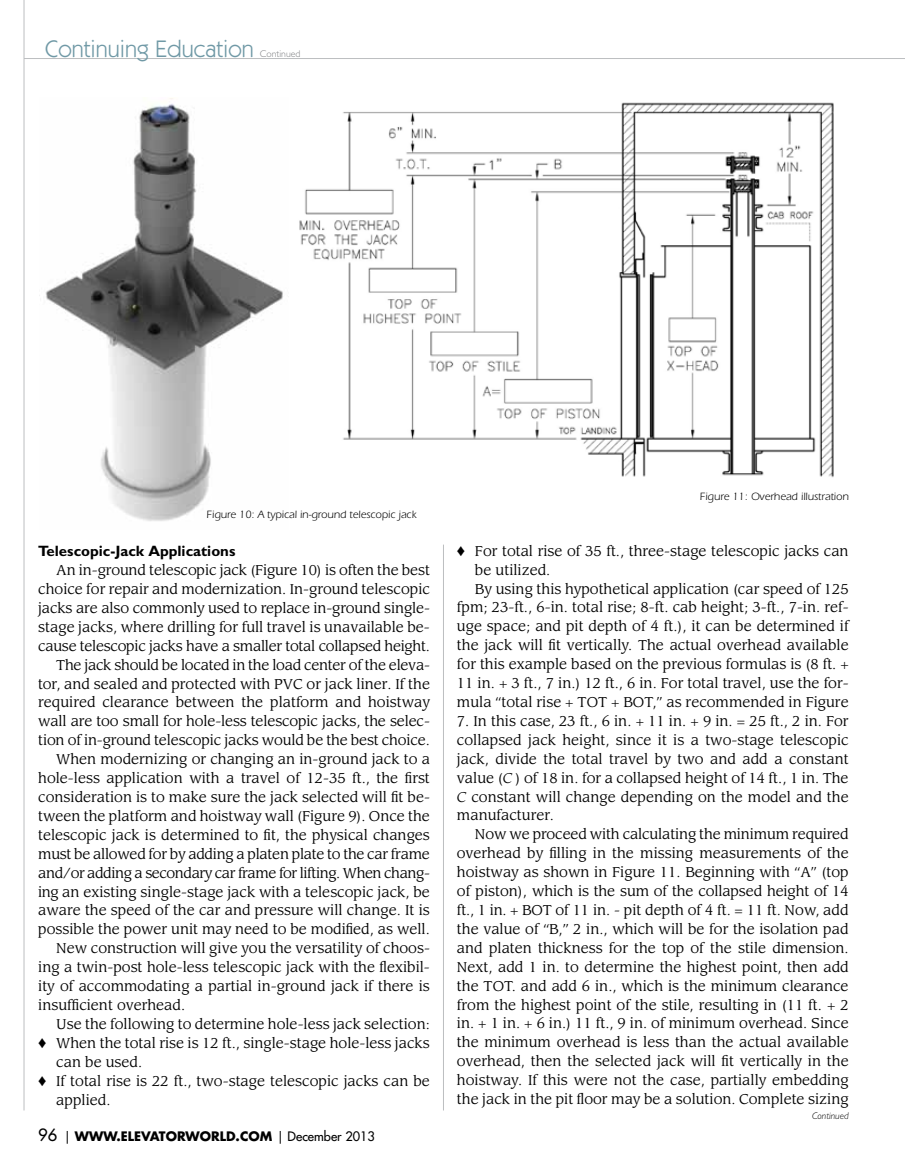
<style>
.page{position:relative;width:905px;height:1175px;background:#fff}
.page>*{position:absolute;margin:0;border:0;box-sizing:border-box;transform-origin:0 0}
.t1{font:24px "ITC Kabel Std";color:#7099a6}
.t2{font:700 15px "Gentle Sans";color:#000}
.t3{font:13.95px/18.9px "Leawood Std";color:#000;text-align:justify}
.t4{font:13.95px "Leawood Std";letter-spacing:-.02em;color:#000}
.t5{font:13.95px "Leawood Std";letter-spacing:-.03em;color:#000}
.t6{font:700 12.75px "Futura Std";color:#000}
.t7{font:10.95px "ITC Eras Std";color:#000}
.t8{font:300 9.75px "Gentle Sans";color:#808285}
.t9{font:italic 300 9.75px "Gentle Sans";color:#000}
.s1{font-weight:500;font-size:16.5px}
.s2{font-weight:400}
.s3{font-weight:500}
.s4{font-style:italic}
</style>
<div class="page">
<hr style="left:24px;top:0;width:1px;height:1110px;background:#bcbec0">
<hr style="left:24px;top:58px;width:880px;height:1px;background:#bcbec0">
<hr style="left:443px;top:544px;width:1px;height:566px;background:#bcbec0">
<img style="left:299px;top:102px;width:535px;height:376px">
<img style="left:39px;top:98px;width:244px;height:423px">
<h1 class="t1" style="left:45px;top:35px;width:210px">Continuing Education</h1>
<p class="t8" style="left:260px;top:48px;width:42px">Continued</p>
<p class="t7" style="left:206px;top:508px;width:211px">Figure 10: A typical in-ground telescopic jack</p>
<p class="t2" style="left:38px;top:542px;width:199px">Telescopic-Jack Applications</p>
<p class="t3" style="left:56px;top:561px;width:375px">An in-ground telescopic jack (Figure 10) is often the best</p>
<p class="t3" style="left:38px;top:580px;width:393px">choice for repair and modernization. In-ground telescopic</p>
<p class="t3" style="left:38px;top:599px;width:393px">jacks are also commonly used to replace in-ground single-</p>
<p class="t3" style="left:38px;top:617px;width:393px">stage jacks, where drilling for full travel is unavailable be-</p>
<p class="t4" style="left:38px;top:637px;width:393px">cause telescopic jacks have a smaller total collapsed height.</p>
<p class="t4" style="left:56px;top:656px;width:375px">The jack should be located in the load center of the eleva-</p>
<p class="t3" style="left:38px;top:674px;width:393px">tor, and sealed and protected with PVC or jack liner. If the</p>
<p class="t3" style="left:38px;top:693px;width:393px">required clearance between the platform and hoistway</p>
<p class="t3" style="left:38px;top:712px;width:393px">wall are too small for hole-less telescopic jacks, the selec-</p>
<p class="t3" style="left:38px;top:731px;width:393px">tion of in-ground telescopic jacks would be the best choice.</p>
<p class="t3" style="left:56px;top:750px;width:375px">When modernizing or changing an in-ground jack to a</p>
<p class="t3" style="left:38px;top:769px;width:393px">hole-less application with a travel of 12-35 ft., the first</p>
<p class="t3" style="left:38px;top:788px;width:393px">consideration is to make sure the jack selected will fit be-</p>
<p class="t3" style="left:38px;top:806px;width:393px">tween the platform and hoistway wall (Figure 9). Once the</p>
<p class="t3" style="left:38px;top:825px;width:393px">telescopic jack is determined to fit, the physical changes</p>
<p class="t4" style="left:38px;top:845px;width:393px">must be allowed for by adding a platen plate to the car frame</p>
<p class="t5" style="left:38px;top:864px;width:393px">and/or adding a secondary car frame for lifting. When chang-</p>
<p class="t3" style="left:38px;top:882px;width:393px">ing an existing single-stage jack with a telescopic jack, be</p>
<p class="t3" style="left:38px;top:901px;width:393px">aware the speed of the car and pressure will change. It is</p>
<p class="t3" style="left:38px;top:920px;width:393px">possible the power unit may need to be modified, as well.</p>
<p class="t3" style="left:56px;top:939px;width:375px">New construction will give you the versatility of choos-</p>
<p class="t3" style="left:38px;top:958px;width:393px">ing a twin-post hole-less telescopic jack with the flexibil-</p>
<p class="t3" style="left:38px;top:977px;width:393px">ity of accommodating a partial in-ground jack if there is</p>
<p class="t3" style="left:38px;top:995px;width:148px">insufficient overhead.</p>
<p class="t3" style="left:56px;top:1014px;width:375px">Use the following to determine hole-less jack selection:</p>
<p class="t3" style="left:38px;top:1033px;width:393px">♦ When the total rise is 12 ft., single-stage hole-less jacks</p>
<p class="t3" style="left:56px;top:1052px;width:88px">can be used.</p>
<p class="t3" style="left:38px;top:1071px;width:393px">♦ If total rise is 22 ft., two-stage telescopic jacks can be</p>
<p class="t3" style="left:56px;top:1090px;width:56px">applied.</p>
<p class="t6" style="left:38px;top:1128px;width:338px"><span class="s1">96</span> <span class="s2">|</span> WWW.ELEVATORWORLD.COM <span class="s2">|</span> <span class="s3">December 2013</span></p>
<p class="t7" style="left:699px;top:490px;width:151px">Figure 11: Overhead illustration</p>
<p class="t3" style="left:457px;top:541px;width:393px">♦ For total rise of 35 ft., three-stage telescopic jacks can</p>
<p class="t3" style="left:475px;top:560px;width:77px">be utilized.</p>
<p class="t3" style="left:475px;top:579px;width:375px">By using this hypothetical application (car speed of 125</p>
<p class="t3" style="left:457px;top:598px;width:393px">fpm; 23-ft., 6-in. total rise; 8-ft. cab height; 3-ft., 7-in. ref-</p>
<p class="t3" style="left:457px;top:617px;width:393px">uge space; and pit depth of 4 ft.), it can be determined if</p>
<p class="t3" style="left:457px;top:636px;width:393px">the jack will fit vertically. The actual overhead available</p>
<p class="t3" style="left:457px;top:655px;width:393px">for this example based on the previous formulas is (8 ft. +</p>
<p class="t3" style="left:457px;top:674px;width:393px">11 in. + 3 ft., 7 in.) 12 ft., 6 in. For total travel, use the for-</p>
<p class="t3" style="left:457px;top:693px;width:393px">mula “total rise + TOT + BOT,” as recommended in Figure</p>
<p class="t3" style="left:457px;top:711px;width:393px">7. In this case, 23 ft., 6 in. + 11 in. + 9 in. = 25 ft., 2 in. For collapsed jack height, since it is a two-stage telescopic jack, divide the total travel by two and add a constant value (<span class="s4">C</span> ) of 18 in. for a collapsed height of 14 ft., 1 in. The <span class="s4">C</span> constant will change depending on the model and the manufacturer.</p>
<p class="t3" style="left:457px;top:825px;width:393px;text-indent:18px">Now we proceed with calculating the minimum required overhead by filling in the missing measurements of the hoistway as shown in Figure 11. Beginning with “A” (top of piston), which is the sum of the collapsed height of 14 ft., 1 in. + BOT of 11 in. - pit depth of 4 ft. = 11 ft. Now, add the value of “B,” 2 in., which will be for the isolation pad and platen thickness for the top of the stile dimension.<br>Next, add 1 in. to determine the highest point, then add the TOT. and add 6 in., which is the minimum clearance from the highest point of the stile, resulting in (11 ft. + 2 in. + 1 in. + 6 in.) 11 ft., 9 in. of minimum overhead. Since the minimum overhead is less than the actual available overhead, then the selected jack will fit vertically in the hoistway. If this were not the case, partially embedding the jack in the pit floor may be a solution. Complete sizing</p>
<p class="t9" style="left:812px;top:1110px;width:38px">Continued</p>
</div>
